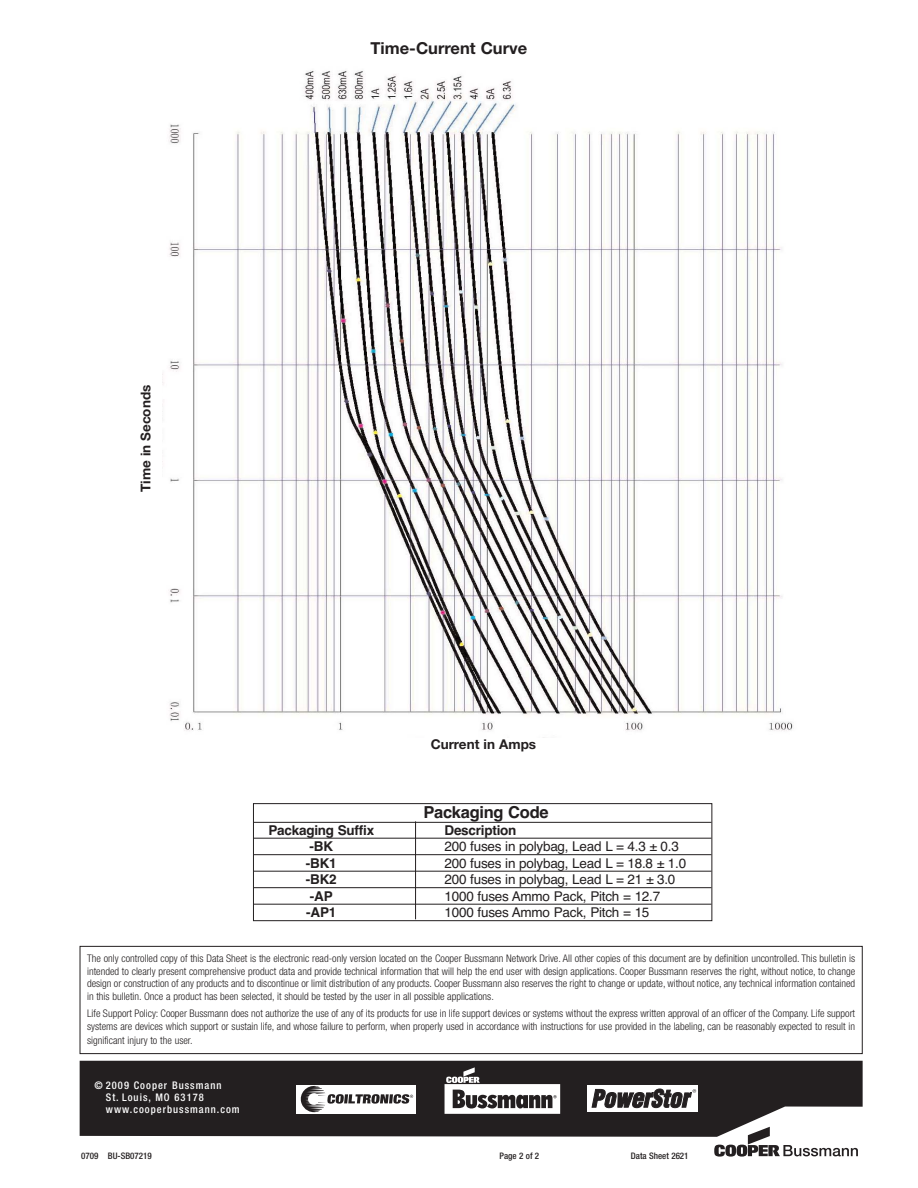
<style>
.page{position:relative;width:918px;height:1188px;background:#fff}
.page>*{position:absolute;margin:0;border:0;box-sizing:border-box;transform-origin:0 0}
.t1{font:700 16.5px "Helvetica Neue";color:#231f20}
.t2{font:700 16.5px "Helvetica";letter-spacing:-.015em;color:#231f20}
.t3{font:13.5px "Helvetica";letter-spacing:-.015em;color:#231f20}
.t4{font:700 13.5px "Helvetica";letter-spacing:-.015em;color:#231f20}
.t5{font:700 13.5px "Helvetica Neue";color:#231f20}
.t6{font:300 condensed 10.5px/12.6px "Helvetica Neue";color:#231f20;text-align:justify}
.t7{font:500 condensed 10.5px/12px "Helvetica Neue";letter-spacing:.095em;color:#fff}
.t8{font:500 condensed 9px "Helvetica Neue";color:#231f20}
</style>
<div class="page">
<img style="left:162px;top:70px;width:631px;height:668px">
<svg style="left:714px;top:1137px;width:144px;height:20px"></svg>
<svg style="left:80px;top:1061px;width:783px;height:76px;background:#333031"></svg>
<div style="left:80px;top:946px;width:783px;height:108px;border:1px solid #231f20"></div>
<div style="left:296px;top:1084px;width:121px;height:30px;border:1px solid #231f20"></div>
<div style="left:296px;top:1085px;width:120px;height:28px;background:#fff"></div>
<svg style="left:300px;top:1085px;width:113px;height:28px"></svg>
<svg style="left:446px;top:1067px;width:34px;height:16px"></svg>
<div style="left:445px;top:1084px;width:115px;height:30px;border:3px solid #fff"></div>
<div style="left:446px;top:1085px;width:113px;height:27px;background:#fff"></div>
<svg style="left:453px;top:1090px;width:104px;height:18px"></svg>
<div style="left:586px;top:1084px;width:113px;height:29px;border:3px solid #231f20"></div>
<div style="left:587px;top:1085px;width:111px;height:27px;background:#fff"></div>
<svg style="left:592px;top:1089px;width:104px;height:19px"></svg>
<hr style="left:415px;top:821px;width:1px;height:98px;background:#231f20">
<hr style="left:254px;top:822px;width:457px;height:1px;background:#231f20">
<hr style="left:254px;top:838px;width:457px;height:1px;background:#231f20">
<hr style="left:254px;top:854px;width:457px;height:1px;background:#231f20">
<hr style="left:254px;top:871px;width:457px;height:1px;background:#231f20">
<hr style="left:254px;top:887px;width:457px;height:1px;background:#231f20">
<hr style="left:254px;top:904px;width:457px;height:1px;background:#231f20">
<div style="left:253px;top:803px;width:459px;height:118px;border:1px solid #231f20"></div>
<h1 class="t1" style="left:371px;top:42px;width:158px">Time-Current Curve</h1>
<p class="t5" style="left:141px;top:492px;width:109px;rotate:-90deg">Time in Seconds</p>
<p class="t5" style="left:431px;top:740px;width:107px">Current in Amps</p>
<h1 class="t2" style="left:423px;top:807px;width:127px">Packaging Code</h1>
<p class="t4" style="left:268px;top:825px;width:107px">Packaging Suffix</p>
<p class="t4" style="left:445px;top:825px;width:73px">Description</p>
<p class="t4" style="left:310px;top:842px;width:25px">-BK</p>
<p class="t3" style="left:445px;top:842px;width:236px">200 fuses in polybag, Lead L = 4.3 ± 0.3</p>
<p class="t4" style="left:306px;top:858px;width:32px">-BK1</p>
<p class="t3" style="left:445px;top:858px;width:243px">200 fuses in polybag, Lead L = 18.8 ± 1.0</p>
<p class="t4" style="left:306px;top:875px;width:32px">-BK2</p>
<p class="t3" style="left:445px;top:875px;width:232px">200 fuses in polybag, Lead L = 21 ± 3.0</p>
<p class="t4" style="left:310px;top:891px;width:24px">-AP</p>
<p class="t3" style="left:445px;top:891px;width:217px">1000 fuses Ammo Pack, Pitch = 12.7</p>
<p class="t4" style="left:306px;top:908px;width:32px">-AP1</p>
<p class="t3" style="left:445px;top:908px;width:206px">1000 fuses Ammo Pack, Pitch = 15</p>
<p class="t6" style="left:87px;top:953px;width:770px">The only controlled copy of this Data Sheet is the electronic read-only version located on the Cooper Bussmann Network Drive. All other copies of this document are by definition uncontrolled. This bulletin is intended to clearly present comprehensive product data and provide technical information that will help the end user with design applications. Cooper Bussmann reserves the right, without notice, to change design or construction of any products and to discontinue or limit distribution of any products. Cooper Bussmann also reserves the right to change or update, without notice, any technical information contained in this bulletin. Once a product has been selected, it should be tested by the user in all possible applications.</p>
<p class="t6" style="left:87px;top:1007px;width:770px;line-height:13.5px">Life Support Policy: Cooper Bussmann does not authorize the use of any of its products for use in life support devices or systems without the express written approval of an officer of the Company. Life support systems are devices which support or sustain life, and whose failure to perform, when properly used in accordance with instructions for use provided in the labeling, can be reasonably expected to result in significant injury to the user.</p>
<p class="t7" style="left:106px;top:1080px;width:135px;text-indent:-11px">© 2009 Cooper Bussmann<br>St. Louis, MO 63178 www.cooperbussmann.com</p>
<p class="t8" style="left:81px;top:1152px;width:72px">0709 BU-SB07219</p>
<p class="t8" style="left:500px;top:1152px;width:41px">Page 2 of 2</p>
<p class="t8" style="left:631px;top:1152px;width:59px">Data Sheet 2621</p>
</div>
